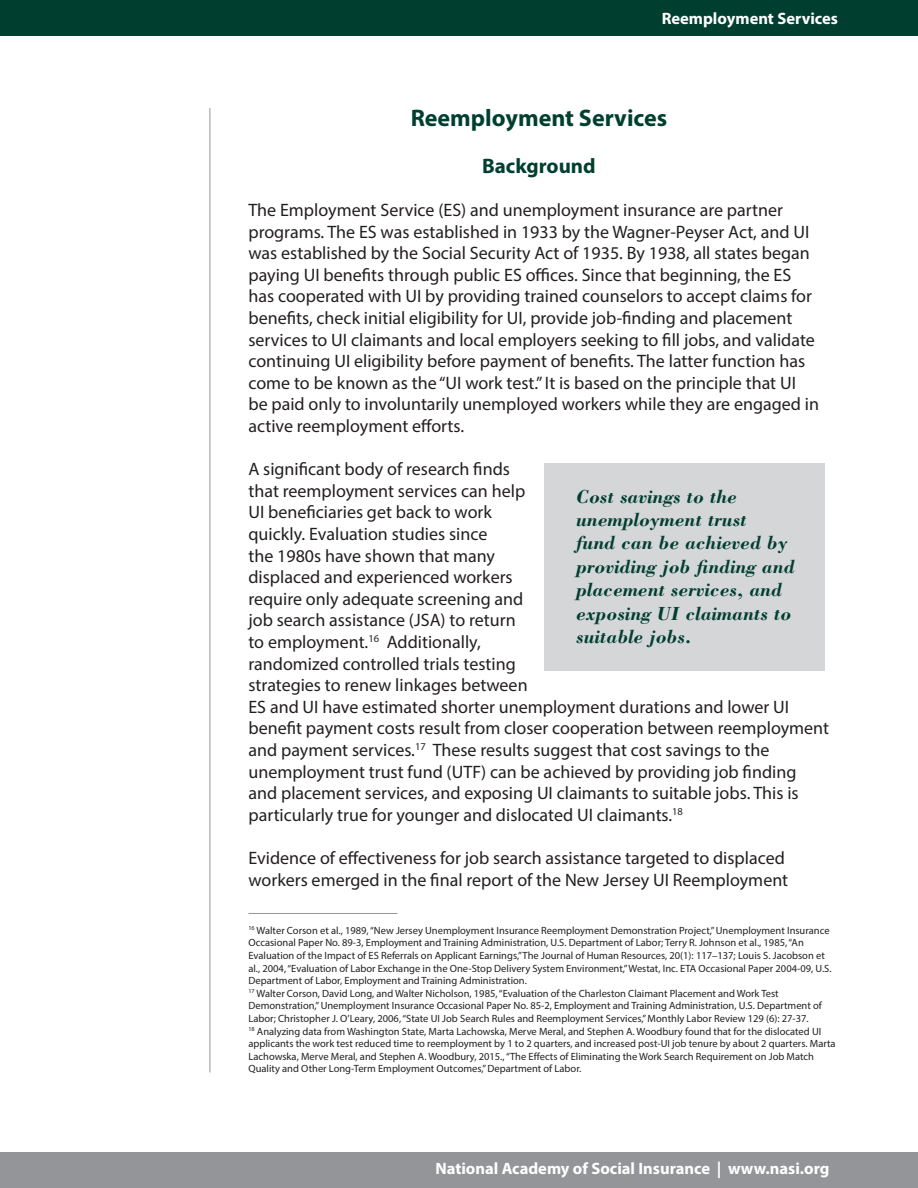
<style>
.page{position:relative;width:918px;height:1188px;background:#fff}
.page>*{position:absolute;margin:0;border:0;box-sizing:border-box;transform-origin:0 0}
.Body{font:700 24px "Myriad Pro";color:#003f2f}
.Title_-_Green{font:700 21px "Myriad Pro";color:#003f2f}
.t1{font:italic 700 19.5px/23.4px "Bodoni Std";color:#003f2f}
.Body-2{font:18px/21.6px "Myriad Pro";color:#231f20}
.t2{font:700 16.5px "Myriad Pro";color:#fff}
.Footnote{font:10.5px/12.6px "Myriad Pro";color:#231f20}
</style>
<div class="page">
<div style="left:0;top:0;width:918px;height:36px;background:#003f2f"></div>
<hr style="left:210px;top:108px;width:1px;height:964px;background:#939598">
<div style="left:0;top:1153px;width:918px;height:35px;background:#939598"></div>
<div style="left:544px;top:463px;width:280px;height:207px;background:#d5d6d8"></div>
<hr style="left:248px;top:913px;width:149px;height:1px;background:#939598">
<p class="t2" style="left:662px;top:7px;width:178px">Reemployment Services</p>
<p class="Body" style="left:411px;top:102px;width:258px">Reemployment Services</p>
<p class="Title_-_Green" style="left:482px;top:152px;width:115px">Background</p>
<p class="Body-2" style="left:248px;top:199px;width:572px">The Employment Service (ES) and unemployment insurance are partner programs. The ES was established in 1933 by the Wagner-Peyser Act, and UI was established by the Social Security Act of 1935. By 1938, all states began paying UI benefits through public ES offices. Since that beginning, the ES has cooperated with UI by providing trained counselors to accept claims for benefits, check initial eligibility for UI, provide job-finding and placement services to UI claimants and local employers seeking to fill jobs, and validate continuing UI eligibility before payment of benefits. The latter function has come to be known as the “UI work test.” It is based on the principle that UI be paid only to involuntarily unemployed workers while they are engaged in active reemployment efforts.</p>
<p class="Body-2" style="left:248px;top:458px;width:582px">A significant body of research finds<br>that reemployment services can help<br>UI beneficiaries get back to work<br>quickly. Evaluation studies since<br>the 1980s have shown that many<br>displaced and experienced workers<br>require only adequate screening and<br>job search assistance (JSA) to return<br>to employment.<sup>16</sup> Additionally,<br>randomized controlled trials testing<br>strategies to renew linkages between<br>ES and UI have estimated shorter unemployment durations and lower UI benefit payment costs result from closer cooperation between reemployment and payment services.<sup>17</sup> These results suggest that cost savings to the unemployment trust fund (UTF) can be achieved by providing job finding and placement services, and exposing UI claimants to suitable jobs. This is particularly true for younger and dislocated UI claimants.<sup>18</sup></p>
<p class="Body-2" style="left:248px;top:847px;width:541px">Evidence of effectiveness for job search assistance targeted to displaced workers emerged in the final report of the New Jersey UI Reemployment</p>
<p class="Footnote" style="left:248px;top:924px;width:585px"><sup>16</sup> Walter Corson et al., 1989, “New Jersey Unemployment Insurance Reemployment Demonstration Project,” Unemployment Insurance Occasional Paper No. 89-3, Employment and Training Administration, U.S. Department of Labor; Terry R. Johnson et al., 1985, “An Evaluation of the Impact of ES Referrals on Applicant Earnings,” The Journal of Human Resources, 20(1): 117–137; Louis S. Jacobson et al., 2004, “Evaluation of Labor Exchange in the One-Stop Delivery System Environment,” Westat, Inc. ETA Occasional Paper 2004-09, U.S.<br>Department of Labor, Employment and Training Administration.</p>
<p class="Footnote" style="left:248px;top:987px;width:575px"><sup>17</sup> Walter Corson, David Long, and Walter Nicholson, 1985, “Evaluation of the Charleston Claimant Placement and Work Test<br>Demonstration,” Unemployment Insurance Occasional Paper No. 85-2, Employment and Training Administration, U.S. Department of<br>Labor; Christopher J. O’Leary, 2006, “State UI Job Search Rules and Reemployment Services,” Monthly Labor Review 129 (6): 27-37.</p>
<p class="Footnote" style="left:248px;top:1025px;width:589px"><sup>18</sup> Analyzing data from Washington State, Marta Lachowska, Merve Meral, and Stephen A. Woodbury found that for the dislocated UI applicants the work test reduced time to reemployment by 1 to 2 quarters, and increased post-UI job tenure by about 2 quarters. Marta Lachowska, Merve Meral, and Stephen A. Woodbury, 2015., “The Effects of Eliminating the Work Search Requirement on Job Match Quality and Other Long-Term Employment Outcomes,” Department of Labor.</p>
<p class="t1" style="left:576px;top:484px;width:220px">Cost savings to the unemployment trust<br>fund can be achieved by providing job finding and placement services, and exposing UI claimants to suitable jobs.</p>
<p class="t2" style="left:390px;top:1158px;width:441px">National Academy of Social Insurance | www.nasi.org | 142</p>
<p class="t2" style="left:435px;top:1158px;width:396px">National Academy of Social Insurance | www.nasi.org</p>
</div>
